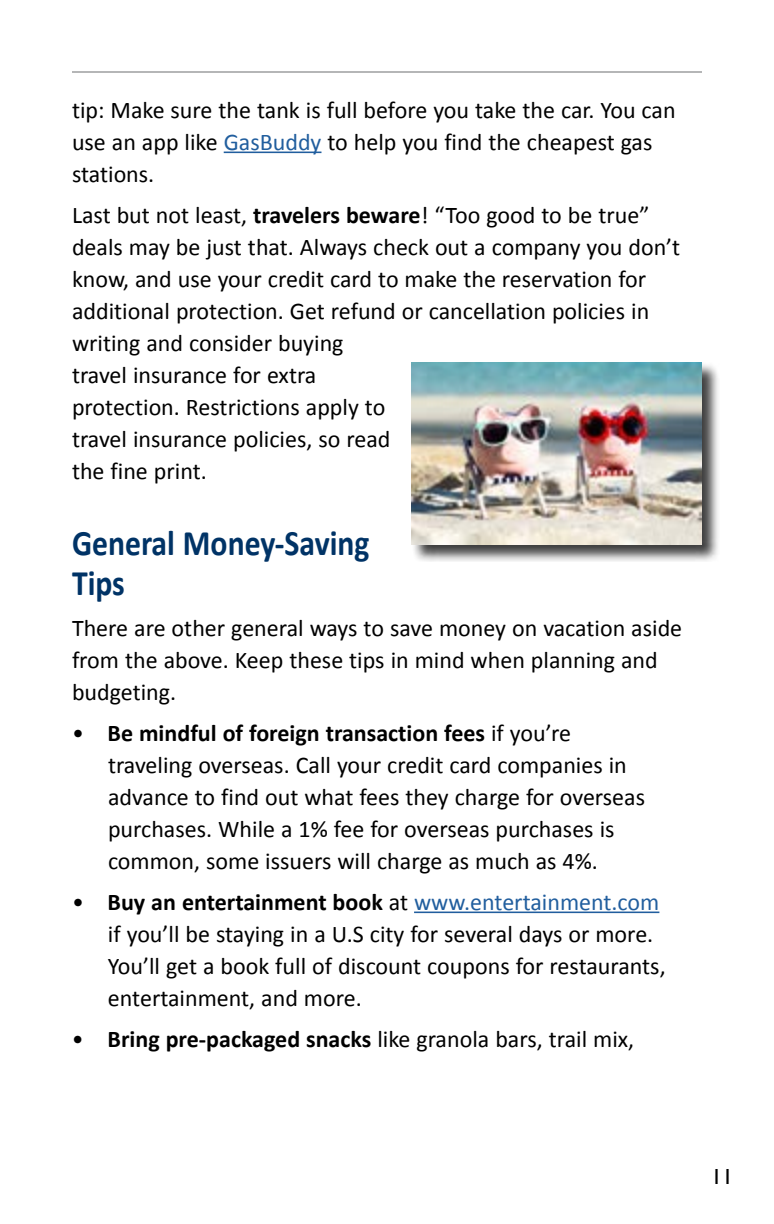
<style>
.page{position:relative;width:774px;height:1224px;background:#fff}
.page>*{position:absolute;margin:0;border:0;box-sizing:border-box;transform-origin:0 0}
.t1{font:700 36px/40px "Calibri";color:#036;scale:.88 1}
.t2{font:24px/32px "Calibri";color:#000}
.t3{font:22px "Gill Sans Std";color:#000}
.s1{color:#215e9e}
.s2{font-weight:700}
</style>
<div class="page">
<hr style="left:72px;top:72px;width:630px;height:1px;background:#6d6e71">
<hr style="left:224px;top:152px;width:97px;height:1px;background:#215e9e">
<hr style="left:414px;top:912px;width:245px;height:1px;background:#215e9e">
<div style="left:412px;top:362px;width:308px;height:200px;background:#000;opacity:.75"></div>
<img style="left:412px;top:363px;width:290px;height:182px">
<p class="t2" style="left:72px;top:93px;width:605px">tip: Make sure the tank is full before you take the car. You can use an app like <span class="s1">GasBuddy</span> to help you find the cheapest gas stations.</p>
<p class="t2" style="left:72px;top:198px;width:610px">Last but not least, <span class="s2">travelers beware</span>! “Too good to be true” deals may be just that. Always check out a company you don’t know, and use your credit card to make the reservation for additional protection. Get refund or cancellation policies in writing and consider buying<br>travel insurance for extra<br>protection. Restrictions apply to<br>travel insurance policies, so read<br>the fine print.</p>
<h1 class="t1" style="left:72px;top:521px;width:340px">General Money-Saving<br>Tips</h1>
<p class="t2" style="left:72px;top:611px;width:612px">There are other general ways to save money on vacation aside from the above. Keep these tips in mind when planning and budgeting.</p>
<p class="t2" style="left:108px;top:716px;width:539px;text-indent:-36px">• <span class="s2">Be mindful of foreign transaction fees</span> if you’re traveling overseas. Call your credit card companies in advance to find out what fees they charge for overseas purchases. While a 1% fee for overseas purchases is common, some issuers will charge as much as 4%.</p>
<p class="t2" style="left:108px;top:885px;width:559px;text-indent:-36px">• <span class="s2">Buy an entertainment book</span> at <span class="s1">www.entertainment.com </span>if you’ll be staying in a U.S city for several days or more.<br>You’ll get a book full of discount coupons for restaurants, entertainment, and more.</p>
<p class="t2" style="left:72px;top:1022px;width:564px">• <span class="s2">Bring pre-packaged snacks</span> like granola bars, trail mix,</p>
<p class="t3" style="left:711px;top:1164px;width:23px">11</p>
</div>
